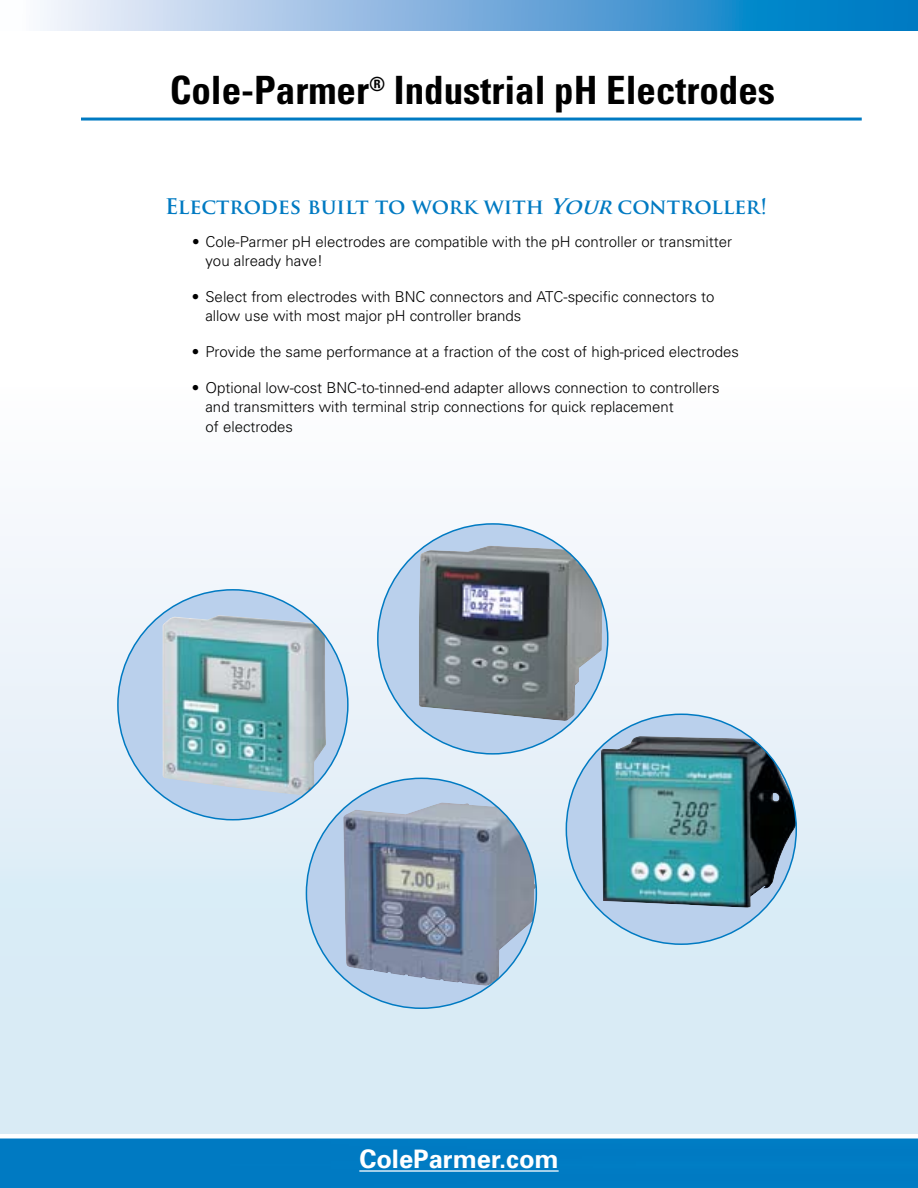
<style>
.page{position:relative;width:918px;height:1188px;background:#fff}
.page>*{position:absolute;margin:0;border:0;box-sizing:border-box;transform-origin:0 0}
.t1{font:700 condensed 39px "Univers";color:#000}
.t2{font:700 25.5px "Univers";color:#fff}
.t3{font:700 21px "Trajan Pro";color:#007ac2}
.t4{font:300 15px/19.5px "Univers";color:#000}
.s1{font-style:italic}
</style>
<div class="page">
<svg style="left:40px;top:0;width:878px;height:30px"></svg>
<div style="left:0;top:386px;width:918px;height:802px;background:linear-gradient(to bottom,#fbfbfd,#cee6f3)"></div>
<div style="left:0;top:1138px;width:918px;height:50px;background:#007ac2"></div>
<hr style="left:0;top:1134px;width:918px;height:4px;background:#fff">
<hr style="left:81px;top:118px;width:781px;height:3px;background:#007ac2">
<hr style="left:359px;top:1170px;width:200px;height:2px;background:#fff">
<div style="left:118px;top:590px;width:230px;height:230px;background:#bad0ec;border-radius:50%"></div>
<img style="left:162px;top:615px;width:164px;height:181px">
<div style="left:378px;top:524px;width:230px;height:230px;background:#bad0ec;border-radius:50%"></div>
<img style="left:419px;top:545px;width:184px;height:176px">
<div style="left:566px;top:714px;width:230px;height:230px;background:#bad0ec;border-radius:50%"></div>
<img style="left:601px;top:736px;width:195px;height:172px">
<div style="left:306px;top:778px;width:230px;height:230px;background:#bad0ec;border-radius:50%"></div>
<img style="left:343px;top:802px;width:193px;height:184px">
<h1 class="t1" style="left:170px;top:66px;width:607px">Cole-Parmer<sup>®</sup> Industrial pH Electrodes</h1>
<h3 class="t3" style="left:165px;top:193px;width:604px">Electrodes built to work with <span class="s1">Your</span> controller!</h3>
<p class="t4" style="left:205px;top:232px;width:528px;text-indent:-13px">• Cole-Parmer pH electrodes are compatible with the pH controller or transmitter you already have!</p>
<p class="t4" style="left:205px;top:287px;width:510px;text-indent:-14px">• Select from electrodes with BNC connectors and ATC-specific connectors to allow use with most major pH controller brands</p>
<p class="t4" style="left:192px;top:342px;width:548px">• Provide the same performance at a fraction of the cost of high-priced electrodes</p>
<p class="t4" style="left:205px;top:378px;width:516px;text-indent:-13px">• Optional low-cost BNC-to-tinned-end adapter allows connection to controllers and transmitters with terminal strip connections for quick replacement<br>of electrodes</p>
<h2 class="t2" style="left:359px;top:1144px;width:201px">ColeParmer.com</h2>
</div>
